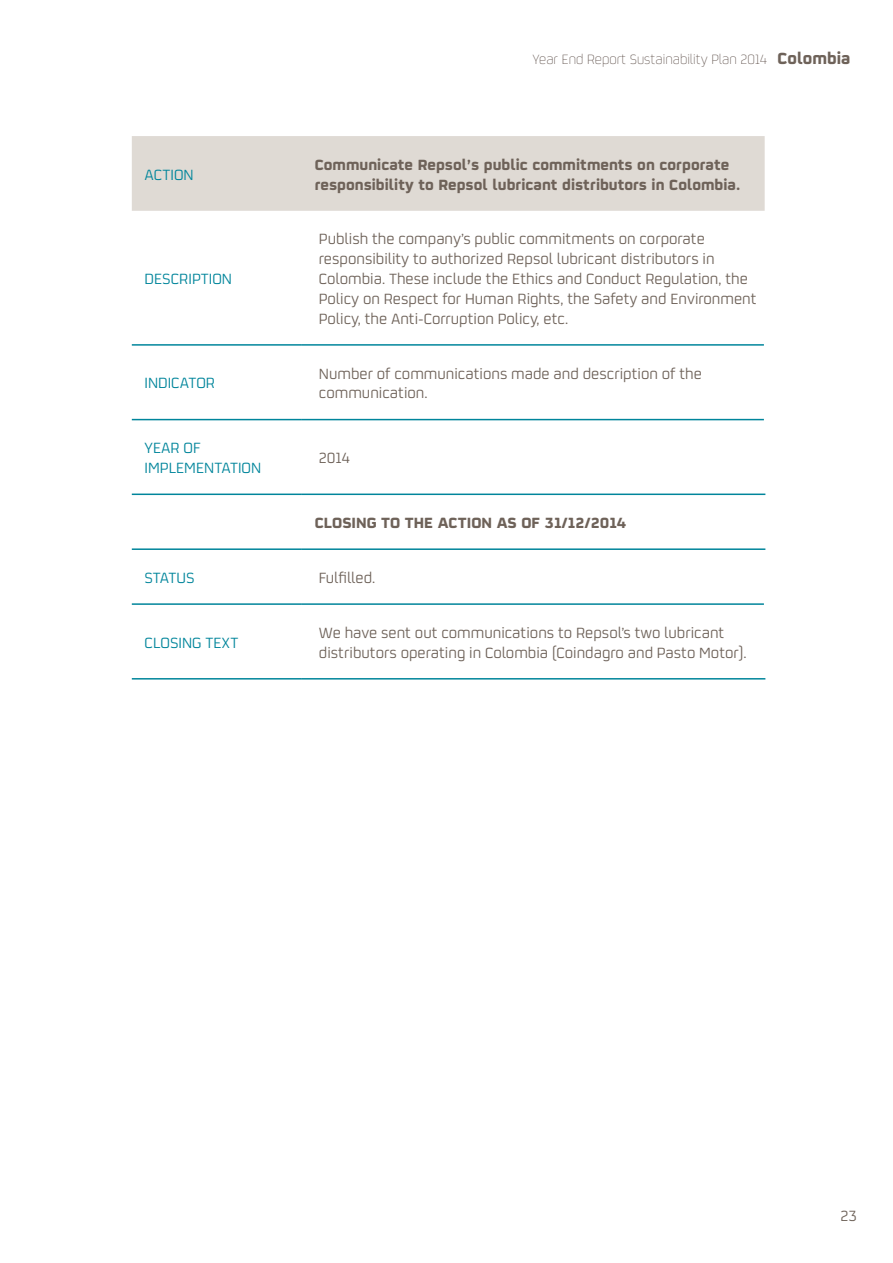
<style>
.page{position:relative;width:893px;height:1263px;background:#fff}
.page>*{position:absolute;margin:0;border:0;box-sizing:border-box;transform-origin:0 0}
.t1{font:16.5px/19.8px "Repsol";color:#6e6259}
.t2{font:700 16.5px/19.8px "Repsol";color:#6e6259}
.t3{font:16.5px/19.8px "Repsol";color:#00859b}
.t4{font:300 15px "Repsol";color:#5b4d47}
.s1{font-weight:700;font-size:18px;color:#6e6259}
</style>
<div class="page">
<div style="left:132px;top:136px;width:633px;height:75px;background:#dfdad4"></div>
<hr style="left:302px;top:344px;width:462px;height:2px;background:#00859b">
<hr style="left:302px;top:419px;width:462px;height:1px;background:#00859b">
<hr style="left:302px;top:548px;width:463px;height:2px;background:#00859b">
<hr style="left:302px;top:603px;width:462px;height:2px;background:#00859b">
<hr style="left:132px;top:344px;width:170px;height:2px;background:#00859b">
<hr style="left:132px;top:419px;width:170px;height:1px;background:#00859b">
<hr style="left:132px;top:493px;width:170px;height:2px;background:#00859b">
<hr style="left:302px;top:493px;width:463px;height:2px;background:#00859b">
<hr style="left:132px;top:548px;width:170px;height:2px;background:#00859b">
<hr style="left:132px;top:603px;width:170px;height:2px;background:#00859b">
<hr style="left:132px;top:678px;width:170px;height:1px;background:#00859b">
<hr style="left:302px;top:678px;width:463px;height:1px;background:#00859b">
<p class="t4" style="left:532px;top:49px;width:320px">Year End Report Sustainability Plan 2014 <span class="s1">Colombia</span></p>
<p class="t3" style="left:145px;top:163px;width:51px">ACTION</p>
<p class="t2" style="left:315px;top:152px;width:427px">Communicate Repsol’s public commitments on corporate responsibility to Repsol lubricant distributors in Colombia.</p>
<p class="t3" style="left:145px;top:268px;width:89px">DESCRIPTION</p>
<p class="t1" style="left:319px;top:228px;width:439px">Publish the company’s public commitments on corporate responsibility to authorized Repsol lubricant distributors in Colombia. These include the Ethics and Conduct Regulation, the Policy on Respect for Human Rights, the Safety and Environment Policy, the Anti-Corruption Policy, etc.</p>
<p class="t3" style="left:145px;top:372px;width:72px">INDICATOR</p>
<p class="t1" style="left:319px;top:362px;width:384px">Number of communications made and description of the communication.</p>
<p class="t3" style="left:145px;top:437px;width:118px">YEAR OF<br>IMPLEMENTATION</p>
<p class="t1" style="left:319px;top:447px;width:33px">2014</p>
<p class="t2" style="left:315px;top:511px;width:313px">CLOSING TO THE ACTION AS OF 31/12/2014</p>
<p class="t3" style="left:145px;top:567px;width:52px">STATUS</p>
<p class="t1" style="left:319px;top:567px;width:58px">Fulfilled.</p>
<p class="t3" style="left:145px;top:631px;width:95px">CLOSING TEXT</p>
<p class="t1" style="left:319px;top:621px;width:429px">We have sent out communications to Repsol’s two lubricant distributors operating in Colombia (Coindagro and Pasto Motor).</p>
<p class="t1" style="left:840px;top:1205px;width:18px">23</p>
</div>
